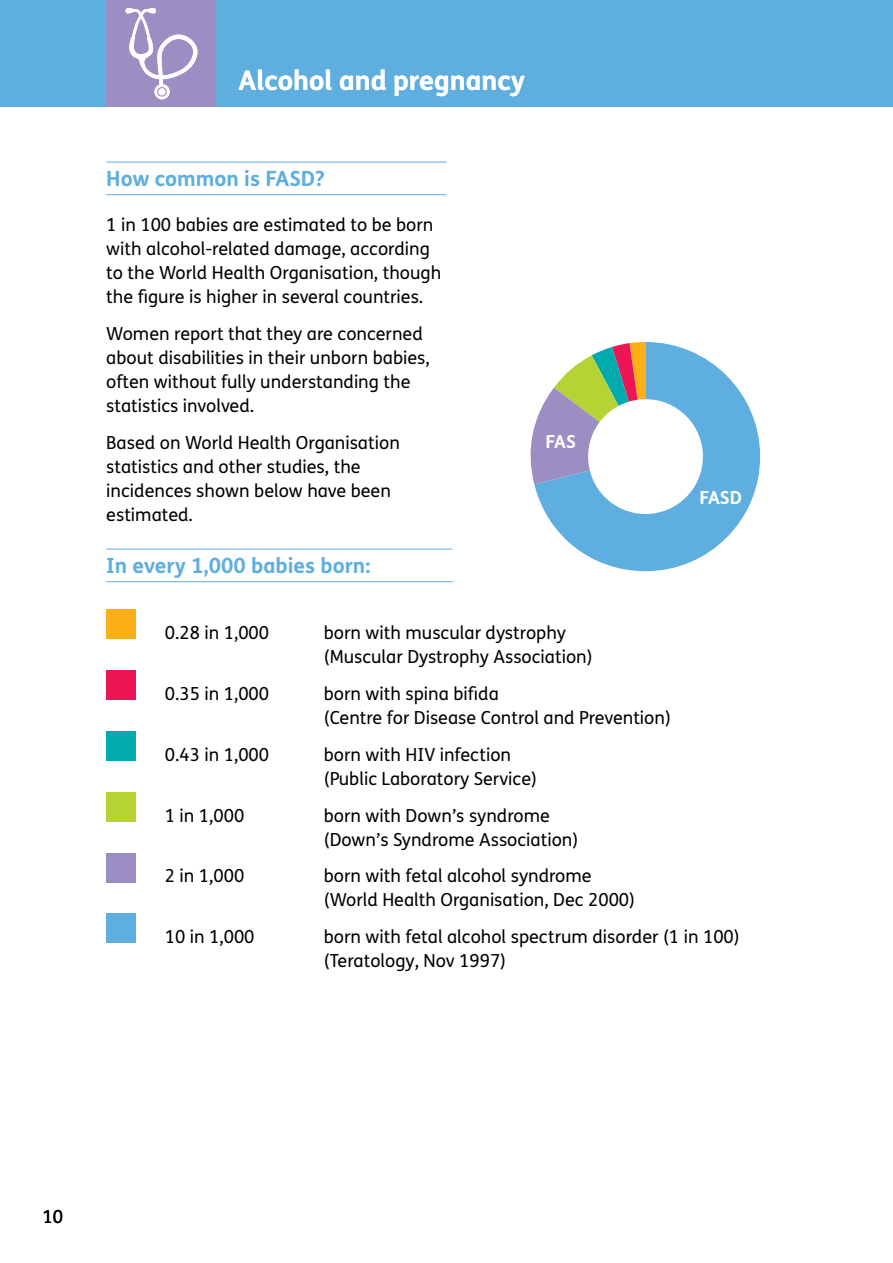
<style>
.page{position:relative;width:893px;height:1263px;background:#fff}
.page>*{position:absolute;margin:0;border:0;box-sizing:border-box;transform-origin:0 0}
.t1{font:700 27px "FS Mencap";color:#fff}
.t2{font:700 21px "FS Mencap";color:#5eaee0}
.t3{font:18px/24px "FS Mencap";color:#000}
.t4{font:700 18px "FS Mencap";color:#fff}
</style>
<div class="page">
<div style="left:0;top:0;width:893px;height:107px;background:#5eaee0"></div>
<div style="left:106px;top:0;width:110px;height:107px;background:#9c8dc3"></div>
<svg style="left:125px;top:8px;width:73px;height:92px"></svg>
<div style="left:155px;top:85px;width:14px;height:14px;background:#fff;border-radius:50%"></div>
<div style="left:154px;top:84px;width:16px;height:15px;border:1px solid #fff;border-radius:50%"></div>
<div style="left:157px;top:87px;width:10px;height:10px;border:1px solid #9c8dc3;border-radius:50%"></div>
<hr style="left:106px;top:162px;width:340px;height:1px;background:#5eaee0">
<hr style="left:106px;top:194px;width:340px;height:1px;background:#5eaee0">
<hr style="left:106px;top:549px;width:347px;height:1px;background:#5eaee0">
<hr style="left:106px;top:581px;width:347px;height:1px;background:#5eaee0">
<div style="left:106px;top:610px;width:30px;height:29px;background:#fcaf17"></div>
<div style="left:106px;top:670px;width:30px;height:30px;background:#ed1556"></div>
<div style="left:106px;top:731px;width:30px;height:30px;background:#00aaad"></div>
<div style="left:106px;top:792px;width:30px;height:30px;background:#b5d334"></div>
<div style="left:106px;top:853px;width:30px;height:29px;background:#9c8dc3"></div>
<div style="left:106px;top:913px;width:30px;height:30px;background:#5eaee0"></div>
<svg style="left:530px;top:429px;width:4px;height:54px"></svg>
<svg style="left:534px;top:342px;width:226px;height:229px;fill:#5eaee0"></svg>
<div style="left:588px;top:399px;width:115px;height:115px;background:#fff;border-radius:50%"></div>
<h1 class="t1" style="left:239px;top:64px;width:288px">Alcohol and pregnancy</h1>
<p class="t2" style="left:106px;top:165px;width:220px">How common is FASD?</p>
<p class="t3" style="left:106px;top:213px;width:336px">1 in 100 babies are estimated to be born with alcohol-related damage, according to the World Health Organisation, though the figure is higher in several countries.</p>
<p class="t3" style="left:106px;top:322px;width:325px">Women report that they are concerned about disabilities in their unborn babies, often without fully understanding the statistics involved.</p>
<p class="t3" style="left:106px;top:431px;width:295px">Based on World Health Organisation statistics and other studies, the incidences shown below have been estimated.</p>
<p class="t2" style="left:106px;top:552px;width:266px">In every 1,000 babies born:</p>
<p class="t4" style="left:545px;top:430px;width:32px">FAS</p>
<p class="t4" style="left:699px;top:486px;width:44px">FASD</p>
<p class="t3" style="left:165px;top:621px;width:106px">0.28 in 1,000</p>
<p class="t3" style="left:324px;top:621px;width:270px">born with muscular dystrophy (Muscular Dystrophy Association)</p>
<p class="t3" style="left:165px;top:682px;width:106px">0.35 in 1,000</p>
<p class="t3" style="left:324px;top:682px;width:349px">born with spina bifida<br>(Centre for Disease Control and Prevention)</p>
<p class="t3" style="left:165px;top:743px;width:106px">0.43 in 1,000</p>
<p class="t3" style="left:324px;top:743px;width:215px">born with HIV infection (Public Laboratory Service)</p>
<p class="t3" style="left:165px;top:804px;width:81px">1 in 1,000</p>
<p class="t3" style="left:324px;top:804px;width:256px">born with Down’s syndrome (Down’s Syndrome Association)</p>
<p class="t3" style="left:165px;top:864px;width:81px">2 in 1,000</p>
<p class="t3" style="left:324px;top:864px;width:313px">born with fetal alcohol syndrome (World Health Organisation, Dec 2000)</p>
<p class="t3" style="left:165px;top:925px;width:91px">10 in 1,000</p>
<p class="t3" style="left:324px;top:925px;width:417px">born with fetal alcohol spectrum disorder (1 in 100) (Teratology, Nov 1997)</p>
<p class="t3" style="left:43px;top:1205px;width:22px">10</p>
</div>
